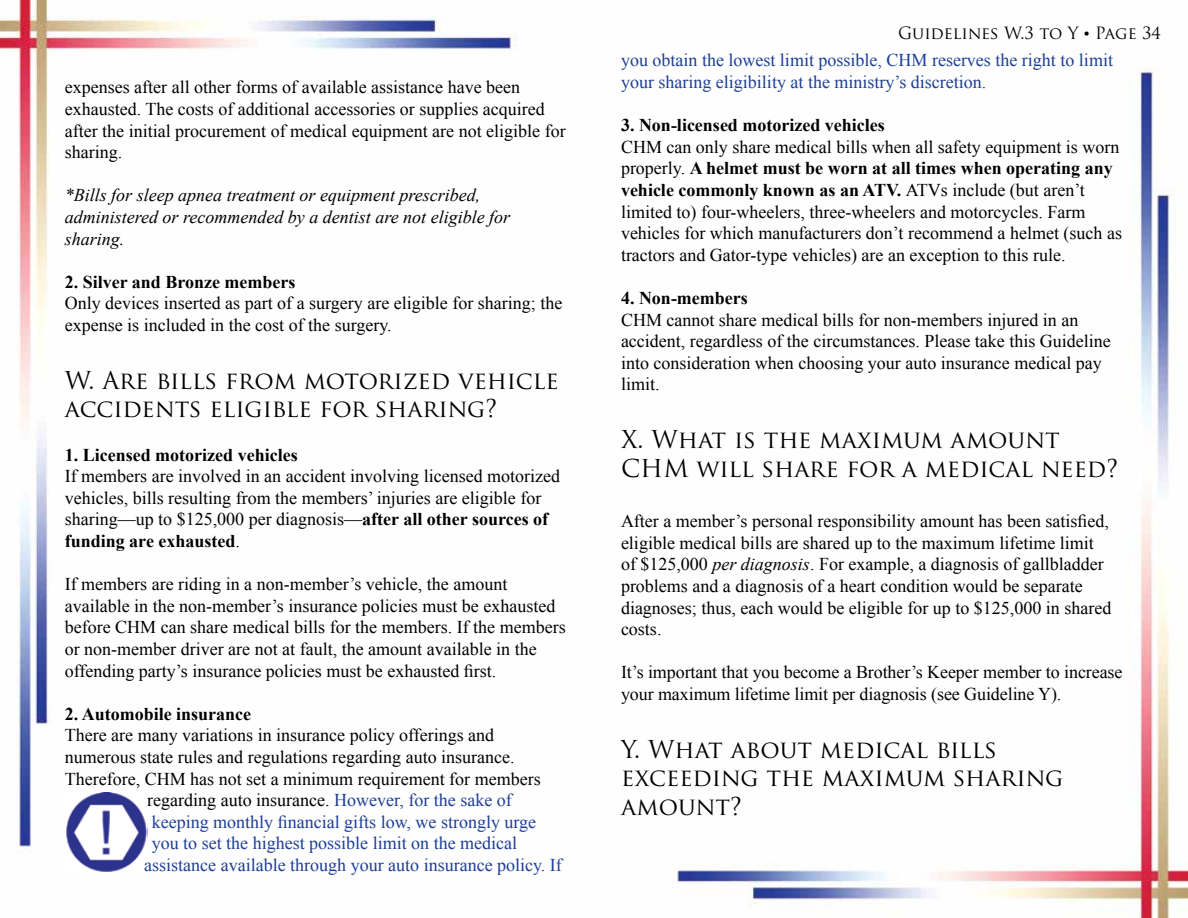
<style>
.page{position:relative;width:1188px;height:918px;background:#fff}
.page>*{position:absolute;margin:0;border:0;box-sizing:border-box;transform-origin:0 0}
.t1{font:24px/28.8px "Trajan Pro";color:#000}
.t2{font:18px/21.6px "Times New Roman";color:#000}
.t3{font:18px/21.6px "Times New Roman";color:#1c3e94}
.t4{font:700 18px "Times New Roman";color:#000}
.t5{font:italic 18px/21.6px "Times New Roman";color:#000}
.t6{font:16.5px "Trajan Pro";color:#000}
.s1{font-weight:700}
.s2{color:#1c3e94}
.s3{font-family:"Times New Roman"}
.s4{font-style:italic}
</style>
<div class="page">
<img style="left:0;top:0;width:1188px;height:918px">
<img style="left:65px;top:792px;width:82px;height:81px">
<p class="t2" style="left:65px;top:76px;width:502px">expenses after all other forms of available assistance have been exhausted. The costs of additional accessories or supplies acquired after the initial procurement of medical equipment are not eligible for sharing.</p>
<p class="t5" style="left:65px;top:184px;width:447px">*Bills for sleep apnea treatment or equipment prescribed, administered or recommended by a dentist are not eligible for sharing.</p>
<p class="t4" style="left:65px;top:269px;width:232px">2. Silver and Bronze members</p>
<p class="t2" style="left:65px;top:292px;width:499px">Only devices inserted as part of a surgery are eligible for sharing; the expense is included in the cost of the surgery.</p>
<h1 class="t1" style="left:65px;top:365px;width:496px">W. Are bills from motorized vehicle accidents eligible for sharing?</h1>
<p class="t4" style="left:65px;top:442px;width:234px">1. Licensed motorized vehicles</p>
<p class="t2" style="left:65px;top:465px;width:497px">If members are involved in an accident involving licensed motorized vehicles, bills resulting from the members’ injuries are eligible for sharing—up to $125,000 per diagnosis—<span class="s1">after all other sources of funding are exhausted</span>.</p>
<p class="t2" style="left:65px;top:573px;width:502px">If members are riding in a non-member’s vehicle, the amount available in the non-member’s insurance policies must be exhausted before CHM can share medical bills for the members. If the members or non-member driver are not at fault, the amount available in the offending party’s insurance policies must be exhausted first.</p>
<p class="t4" style="left:65px;top:701px;width:188px">2. Automobile insurance</p>
<p class="t2" style="left:65px;top:724px;width:431px">There are many variations in insurance policy offerings and</p>
<p class="t2" style="left:65px;top:746px;width:451px">numerous state rules and regulations regarding auto insurance.</p>
<p class="t2" style="left:65px;top:768px;width:477px">Therefore, CHM has not set a minimum requirement for members</p>
<p class="t2" style="left:147px;top:789px;width:366px">regarding auto insurance. <span class="s2">However, for the sake of</span></p>
<p class="t3" style="left:152px;top:811px;width:386px">keeping monthly financial gifts low, we strongly urge</p>
<p class="t3" style="left:152px;top:832px;width:367px">you to set the highest possible limit on the medical</p>
<p class="t3" style="left:144px;top:854px;width:419px">assistance available through your auto insurance policy. If</p>
<p class="t6" style="left:898px;top:23px;width:264px">Guidelines W.3 to Y <span class="s3">•</span> Page 34</p>
<p class="t3" style="left:621px;top:49px;width:494px">you obtain the lowest limit possible, CHM reserves the right to limit your sharing eligibility at the ministry’s discretion.</p>
<p class="t4" style="left:621px;top:113px;width:265px">3. Non-licensed motorized vehicles</p>
<p class="t2" style="left:621px;top:136px;width:503px">CHM can only share medical bills when all safety equipment is worn properly. <span class="s1">A helmet must be worn at all times when operating any vehicle commonly known as an ATV.</span> ATVs include (but aren’t limited to) four-wheelers, three-wheelers and motorcycles. Farm vehicles for which manufacturers don’t recommend a helmet (such as tractors and Gator-type vehicles) are an exception to this rule.</p>
<p class="t4" style="left:621px;top:286px;width:128px">4. Non-members</p>
<p class="t2" style="left:621px;top:309px;width:491px">CHM cannot share medical bills for non-members injured in an accident, regardless of the circumstances. Please take this Guideline into consideration when choosing your auto insurance medical pay limit.</p>
<h1 class="t1" style="left:621px;top:425px;width:499px">X. What is the maximum amount<br>CHM will share for a medical need?</h1>
<p class="t2" style="left:621px;top:510px;width:492px">After a member’s personal responsibility amount has been satisfied, eligible medical bills are shared up to the maximum lifetime limit of $125,000 <span class="s4">per diagnosis</span>. For example, a diagnosis of gallbladder problems and a diagnosis of a heart condition would be separate diagnoses; thus, each would be eligible for up to $125,000 in shared costs.</p>
<p class="t2" style="left:621px;top:661px;width:503px">It’s important that you become a Brother’s Keeper member to increase your maximum lifetime limit per diagnosis (see Guideline Y).</p>
<h1 class="t1" style="left:621px;top:734px;width:444px">Y. What about medical bills exceeding the maximum sharing amount?</h1>
</div>
